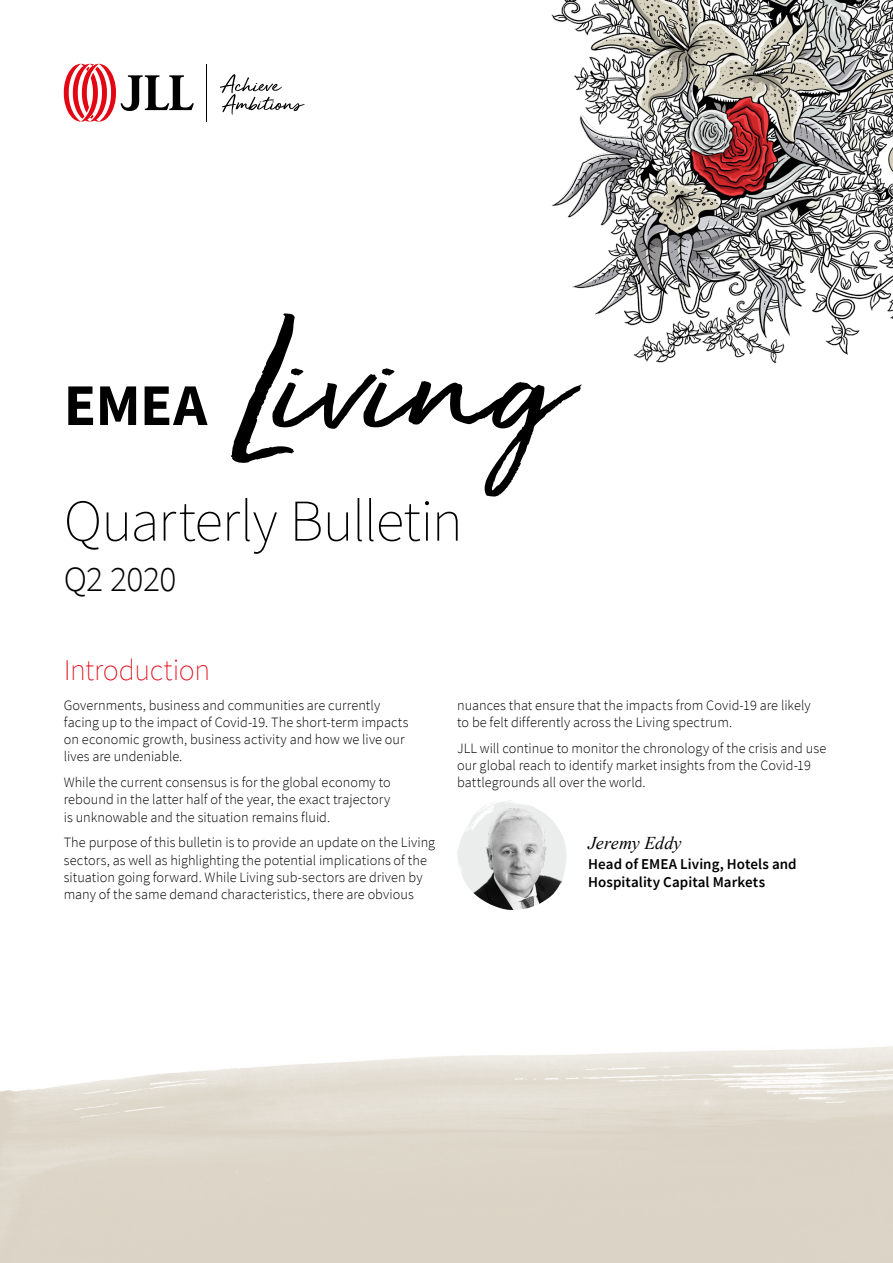
<style>
.page{position:relative;width:893px;height:1263px;background:#fff}
.page>*{position:absolute;margin:0;border:0;box-sizing:border-box;transform-origin:0 0}
.t1{font:177.45px "JLL Hand";color:#000}
.t2{font:200 59.1px "Source Sans Pro";letter-spacing:-.015em;color:#000}
.t3{font:700 59.1px "Source Sans Pro";color:#000}
.t4{font:300 35.55px "Source Sans Pro";letter-spacing:-.015em;color:#000}
.t5{font:200 30px "Source Sans Pro";letter-spacing:-.015em;color:#e30613}
.t6{font:italic 18px "Times New Roman";color:#000}
.t7{font:600 15px/18px "Source Sans Pro";letter-spacing:.005em;color:#000}
.t8{font:300 14.25px/17.2px "Source Sans Pro";color:#000}
</style>
<div class="page">
<img style="left:551px;top:0;width:342px;height:364px">
<svg style="left:220px;top:74px;width:85px;height:41px"></svg>
<svg style="left:64px;top:64px;width:130px;height:58px"></svg>
<hr style="left:207px;top:64px;width:1px;height:58px;background:#000">
<svg style="left:457px;top:800px;width:110px;height:110px"></svg>
<img style="left:487px;top:800px;width:23px;height:8px">
<h1 class="t1" style="left:242px;top:254px;width:326px">Living</h1>
<h2 class="t2" style="left:64px;top:485px;width:401px">Quarterly Bulletin</h2>
<h3 class="t4" style="left:64px;top:558px;width:114px">Q2 2020</h3>
<h2 class="t3" style="left:64px;top:365px;width:145px">EMEA</h2>
<h3 class="t5" style="left:64px;top:651px;width:148px">Introduction</h3>
<p class="t8" style="left:64px;top:696px;width:346px">Governments, business and communities are currently facing up to the impact of Covid-19. The short-term impacts on economic growth, business activity and how we live our lives are undeniable.</p>
<p class="t8" style="left:64px;top:774px;width:328px;text-align:justify">While the current consensus is for the global economy to rebound in the latter half of the year, the exact trajectory is unknowable and the situation remains fluid.</p>
<p class="t8" style="left:64px;top:834px;width:373px">The purpose of this bulletin is to provide an update on the Living sectors, as well as highlighting the potential implications of the situation going forward. While Living sub-sectors are driven by many of the same demand characteristics, there are obvious</p>
<p class="t8" style="left:457px;top:696px;width:355px">nuances that ensure that the impacts from Covid-19 are likely to be felt differently across the Living spectrum.</p>
<p class="t8" style="left:457px;top:739px;width:371px">JLL will continue to monitor the chronology of the crisis and use our global reach to identify market insights from the Covid-19 battlegrounds all over the world.</p>
<p class="t6" style="left:588px;top:831px;width:95px">Jeremy Eddy</p>
<p class="t7" style="left:588px;top:855px;width:210px">Head of EMEA Living, Hotels and<br>Hospitality Capital Markets</p>
</div>
